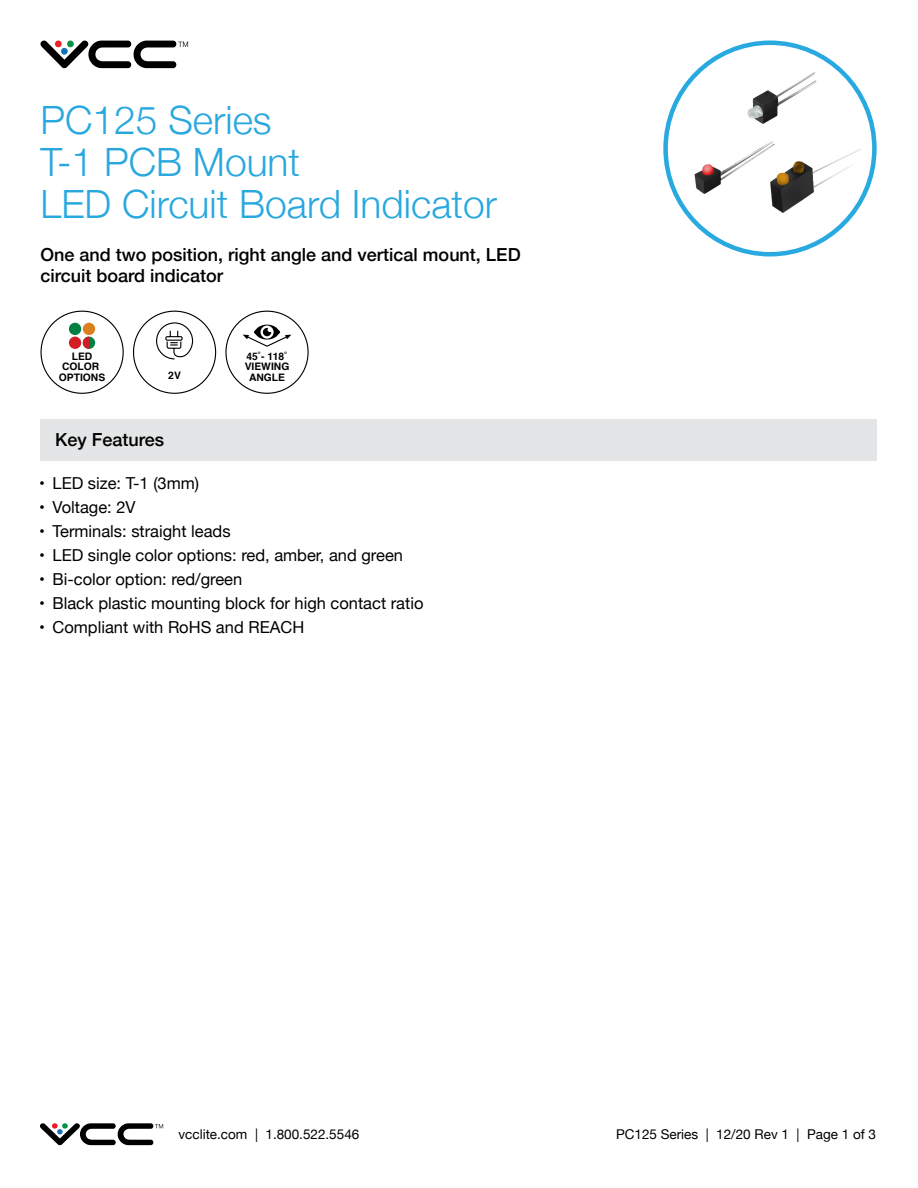
<style>
.page{position:relative;width:918px;height:1188px;background:#fff}
.page>*{position:absolute;margin:0;border:0;box-sizing:border-box;transform-origin:0 0}
.t1{font:300 39px "Helvetica Neue";color:#28a8df}
.t2{font:500 18px "Helvetica Neue";color:#000}
.t3{font:16.5px "Helvetica Neue";color:#000}
.t4{font:13.5px "Helvetica Neue";color:#000}
.t5{font:700 10.35px/10.4px "Helvetica";color:#000}
</style>
<div class="page">
<svg style="left:40px;top:1123px;width:123px;height:23px"></svg>
<div style="left:40px;top:419px;width:838px;height:41px;background:#e4e5e6"></div>
<img style="left:666px;top:45px;width:208px;height:209px">
<svg style="left:40px;top:40px;width:148px;height:29px"></svg>
<svg style="left:133px;top:310px;width:158px;height:84px"></svg>
<div style="left:83px;top:337px;width:12px;height:12px;background:#008042;border-radius:50%"></div>
<svg style="left:83px;top:337px;width:6px;height:12px"></svg>
<div style="left:41px;top:311px;width:83px;height:83px;border:1px solid #000;border-radius:50%"></div>
<div style="left:69px;top:323px;width:12px;height:12px;background:#008042;border-radius:50%"></div>
<div style="left:83px;top:323px;width:12px;height:12px;background:#db801c;border-radius:50%"></div>
<div style="left:69px;top:337px;width:12px;height:12px;background:#d41c24;border-radius:50%"></div>
<p class="t1" style="left:40px;top:89px;width:233px">PC125 Series</p>
<p class="t1" style="left:40px;top:131px;width:261px">T-1 PCB Mount</p>
<p class="t1" style="left:40px;top:173px;width:458px">LED Circuit Board Indicator</p>
<p class="t2" style="left:40px;top:240px;width:482px">One and two position, right angle and vertical mount, LED</p>
<p class="t2" style="left:40px;top:261px;width:184px">circuit board indicator</p>
<p class="t5" style="left:59px;top:351px;width:48px;text-align:center">LED<br>COLOR<br>OPTIONS</p>
<p class="t5" style="left:245px;top:351px;width:46px">45˚- 118˚<br>VIEWING</p>
<p class="t5" style="left:168px;top:370px;width:14px">2V</p>
<p class="t5" style="left:249px;top:372px;width:38px">ANGLE</p>
<p class="t2" style="left:55px;top:425px;width:111px">Key Features</p>
<p class="t3" style="left:39px;top:471px;width:162px">• LED size: T-1 (3mm)</p>
<p class="t3" style="left:39px;top:495px;width:98px">• Voltage: 2V</p>
<p class="t3" style="left:39px;top:519px;width:193px">• Terminals: straight leads</p>
<p class="t3" style="left:39px;top:543px;width:366px">• LED single color options: red, amber, and green</p>
<p class="t3" style="left:39px;top:567px;width:205px">• Bi-color option: red/green</p>
<p class="t3" style="left:39px;top:591px;width:386px">• Black plastic mounting block for high contact ratio</p>
<p class="t3" style="left:39px;top:615px;width:267px">• Compliant with RoHS and REACH</p>
<p class="t4" style="left:178px;top:1125px;width:182px">vcclite.com | 1.800.522.5546</p>
<p class="t4" style="left:616px;top:1125px;width:262px">PC125 Series | 12/20 Rev 1 | Page 1 of 3</p>
</div>
